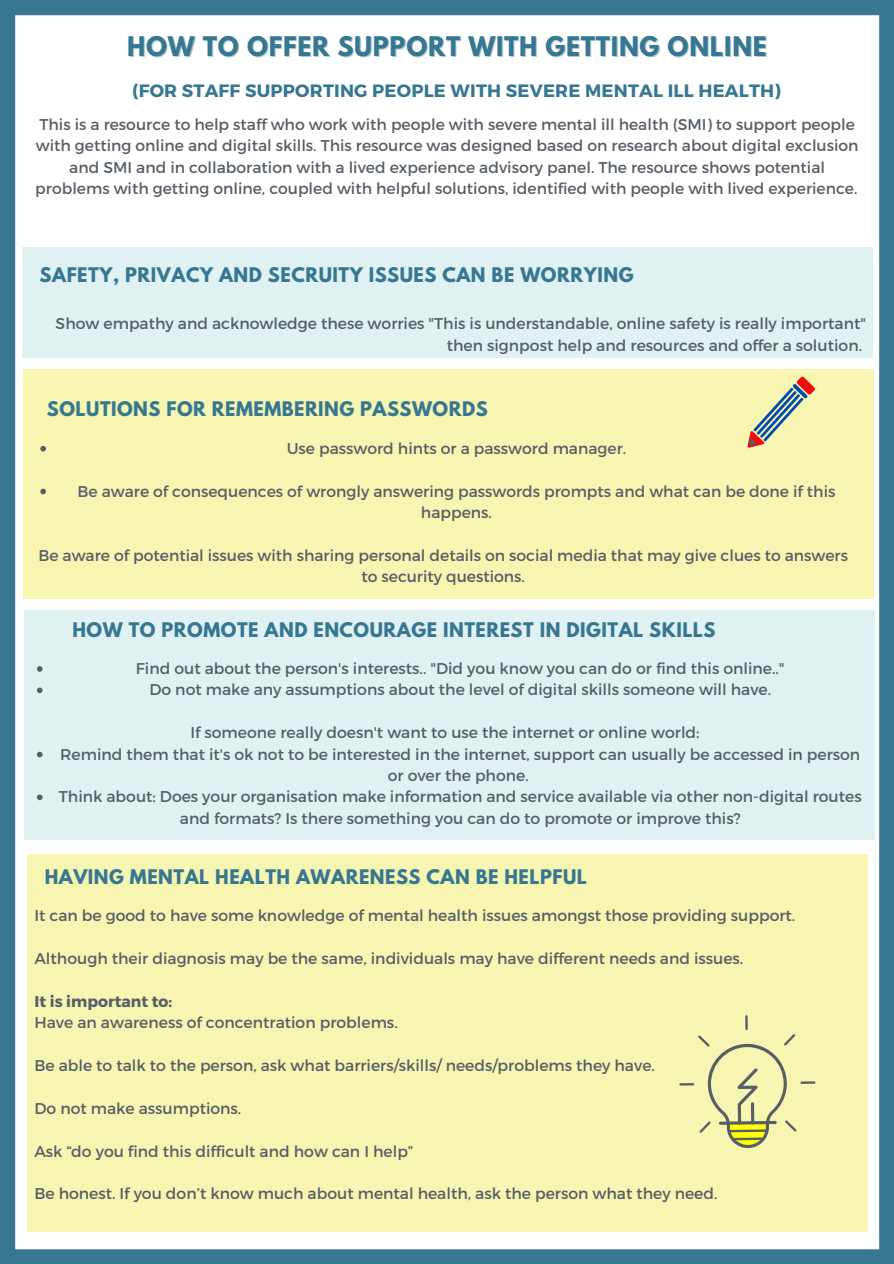
<style>
.page{position:relative;width:894px;height:1264px;background:#fff}
.page>*{position:absolute;margin:0;border:0;box-sizing:border-box;transform-origin:0 0}
.t1{font:700 24px "League Spartan";letter-spacing:.03em;color:#377791}
.t2{font:700 17.85px "League Spartan";letter-spacing:.03em;color:#377791}
.t3{font:700 17.85px "Montserrat";letter-spacing:.01em;color:#377791}
.t4{font:15.6px/21.5px "Montserrat";color:#575e66;text-align:center}
.t5{font:700 15.6px "Montserrat";color:#575e66}
</style>
<div class="page">
<div style="left:22px;top:247px;width:850px;height:111px;background:#dff1f1"></div>
<div style="left:23px;top:369px;width:850px;height:230px;background:#f6f5b1"></div>
<svg style="left:40px;top:446px;width:6px;height:5px"></svg>
<svg style="left:40px;top:488px;width:6px;height:6px"></svg>
<div style="left:25px;top:609px;width:850px;height:230px;background:#dff1f1"></div>
<svg style="left:37px;top:666px;width:6px;height:5px"></svg>
<svg style="left:37px;top:687px;width:6px;height:6px"></svg>
<svg style="left:37px;top:751px;width:6px;height:6px"></svg>
<svg style="left:37px;top:794px;width:6px;height:6px"></svg>
<div style="left:27px;top:854px;width:840px;height:377px;background:#f6f5b1"></div>
<svg style="left:679px;top:1015px;width:136px;height:133px"></svg>
<svg style="left:747px;top:376px;width:67px;height:71px"></svg>
<div style="left:0;top:0;width:893px;height:15px;background:#377791"></div>
<div style="left:0;top:1249px;width:893px;height:14px;background:#377791"></div>
<div style="left:878px;top:0;width:15px;height:1263px;background:#377791"></div>
<div style="left:0;top:0;width:15px;height:1263px;background:#377791"></div>
<h1 class="t1" style="left:127px;top:34px;width:641px">HOW TO OFFER SUPPORT WITH GETTING ONLINE</h1>
<p class="t3" style="left:132px;top:79px;width:650px">(FOR STAFF SUPPORTING PEOPLE WITH SEVERE MENTAL ILL HEALTH)</p>
<p class="t4" style="left:35px;top:113px;width:824px">This is a resource to help staff who work with people with severe mental ill health (SMI) to support people with getting online and digital skills. This resource was designed based on research about digital exclusion and SMI and in collaboration with a lived experience advisory panel. The resource shows potential problems with getting online, coupled with helpful solutions, identified with people with lived experience.</p>
<p class="t2" style="left:40px;top:266px;width:595px">SAFETY, PRIVACY AND SECRUITY ISSUES CAN BE WORRYING</p>
<p class="t4" style="left:56px;top:312px;width:811px;text-align:right">Show empathy and acknowledge these worries "This is understandable, online safety is really important" then signpost help and resources and offer a solution.</p>
<p class="t2" style="left:47px;top:400px;width:442px">SOLUTIONS FOR REMEMBERING PASSWORDS</p>
<p class="t4" style="left:286px;top:436px;width:341px">Use password hints or a password manager.</p>
<p class="t4" style="left:77px;top:479px;width:759px">Be aware of consequences of wrongly answering passwords prompts and what can be done if this happens.</p>
<p class="t4" style="left:38px;top:543px;width:811px">Be aware of potential issues with sharing personal details on social media that may give clues to answers to security questions.</p>
<p class="t2" style="left:72px;top:620px;width:644px">HOW TO PROMOTE AND ENCOURAGE INTEREST IN DIGITAL SKILLS</p>
<p class="t4" style="left:136px;top:657px;width:650px">Find out about the person's interests.. "Did you know you can do or find this online.."<br>Do not make any assumptions about the level of digital skills someone will have.</p>
<p class="t4" style="left:190px;top:721px;width:510px">If someone really doesn't want to use the internet or online world:</p>
<p class="t4" style="left:59px;top:742px;width:804px">Remind them that it's ok not to be interested in the internet, support can usually be accessed in person or over the phone.<br>Think about: Does your organisation make information and service available via other non-digital routes and formats? Is there something you can do to promote or improve this?</p>
<p class="t2" style="left:45px;top:867px;width:543px">HAVING MENTAL HEALTH AWARENESS CAN BE HELPFUL</p>
<p class="t4" style="left:34px;top:904px;width:762px">It can be good to have some knowledge of mental health issues amongst those providing support.</p>
<p class="t4" style="left:34px;top:946px;width:710px">Although their diagnosis may be the same, individuals may have different needs and issues.</p>
<p class="t5" style="left:34px;top:991px;width:139px">It is important to:</p>
<p class="t4" style="left:34px;top:1011px;width:364px">Have an awareness of concentration problems.</p>
<p class="t4" style="left:34px;top:1053px;width:621px">Be able to talk to the person, ask what barriers/skills/ needs/problems they have.</p>
<p class="t4" style="left:34px;top:1096px;width:208px">Do not make assumptions.</p>
<p class="t4" style="left:34px;top:1139px;width:380px">Ask “do you find this difficult and how can I help”</p>
<p class="t4" style="left:34px;top:1182px;width:684px">Be honest. If you don’t know much about mental health, ask the person what they need.</p>
</div>
